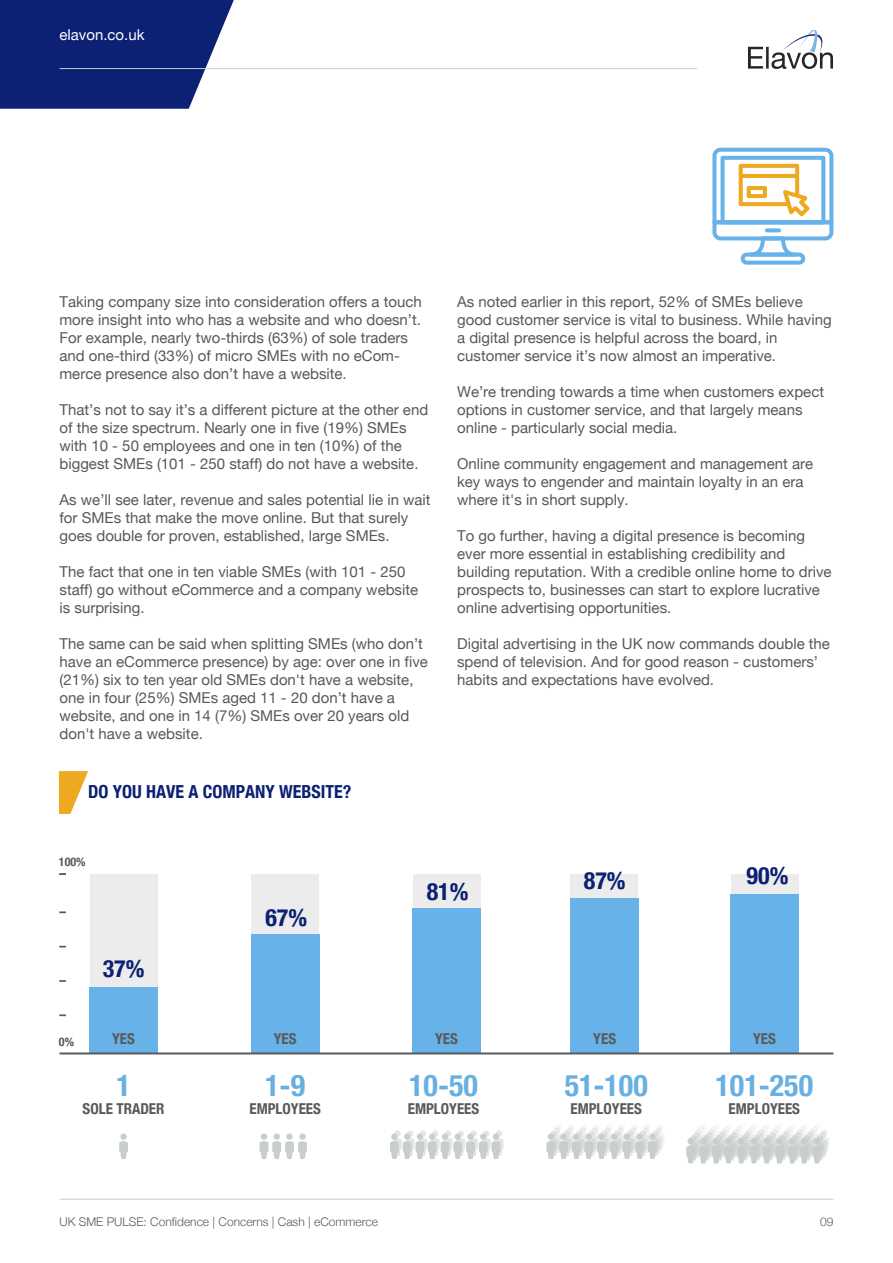
<style>
.page{position:relative;width:893px;height:1263px;background:#fff}
.page>*{position:absolute;margin:0;border:0;box-sizing:border-box;transform-origin:0 0}
.t1{font:700 condensed 30px "Helvetica Neue";color:#68b0e1}
.t2{font:700 condensed 24px "Helvetica Neue";color:#0c2074}
.t3{font:700 condensed 18px "Helvetica Neue";color:#0c2074}
.t4{font:15px/18px "Helvetica Neue";color:#585856}
.t5{font:700 condensed 15px "Helvetica Neue";color:#59595b}
.t6{font:15px "Helvetica Neue";color:#fff}
.t7{font:300 12px "Helvetica Neue";color:#59595b}
.t8{font:700 condensed 12px "Helvetica Neue";color:#59595b}
</style>
<div class="page">
<svg style="left:712px;top:148px;width:121px;height:117px"></svg>
<div style="left:90px;top:874px;width:67px;height:179px;background:#ececec"></div>
<div style="left:90px;top:987px;width:68px;height:66px;background:#67b2e8"></div>
<div style="left:252px;top:874px;width:67px;height:179px;background:#ececec"></div>
<div style="left:251px;top:934px;width:68px;height:119px;background:#67b2e8"></div>
<div style="left:413px;top:874px;width:67px;height:179px;background:#ececec"></div>
<div style="left:413px;top:908px;width:68px;height:145px;background:#67b2e8"></div>
<div style="left:571px;top:874px;width:67px;height:179px;background:#ececec"></div>
<div style="left:570px;top:897px;width:68px;height:156px;background:#67b2e8"></div>
<div style="left:731px;top:874px;width:67px;height:179px;background:#ececec"></div>
<div style="left:731px;top:894px;width:68px;height:159px;background:#67b2e8"></div>
<svg style="left:59px;top:771px;width:29px;height:43px"></svg>
<hr style="left:60px;top:1052px;width:773px;height:2px;background:#59595b">
<div style="left:120px;top:1133px;width:7px;height:7px;background:#c8cecb;border-radius:3px"></div>
<svg style="left:119px;top:1141px;width:9px;height:18px"></svg>
<div style="left:274px;top:1133px;width:6px;height:7px;background:#c8cecb;border-radius:3px"></div>
<div style="left:261px;top:1133px;width:6px;height:7px;background:#c8cecb;border-radius:3px"></div>
<div style="left:286px;top:1133px;width:7px;height:7px;background:#c8cecb;border-radius:3px"></div>
<div style="left:442px;top:1133px;width:6px;height:7px;background:#c8cecb;border-radius:3px"></div>
<div style="left:429px;top:1133px;width:6px;height:7px;background:#c8cecb;border-radius:3px"></div>
<div style="left:455px;top:1133px;width:6px;height:7px;background:#c8cecb;border-radius:3px"></div>
<div style="left:404px;top:1133px;width:6px;height:7px;background:#c8cecb;border-radius:3px"></div>
<div style="left:391px;top:1133px;width:7px;height:7px;background:#c8cecb;border-radius:3px"></div>
<div style="left:417px;top:1133px;width:6px;height:7px;background:#c8cecb;border-radius:3px"></div>
<div style="left:480px;top:1133px;width:6px;height:7px;background:#c8cecb;border-radius:3px"></div>
<div style="left:467px;top:1133px;width:7px;height:7px;background:#c8cecb;border-radius:3px"></div>
<div style="left:493px;top:1133px;width:6px;height:7px;background:#c8cecb;border-radius:3px"></div>
<svg style="left:445px;top:1130px;width:6px;height:7px"></svg>
<svg style="left:432px;top:1130px;width:6px;height:7px"></svg>
<svg style="left:458px;top:1130px;width:6px;height:7px"></svg>
<svg style="left:407px;top:1130px;width:6px;height:7px"></svg>
<svg style="left:394px;top:1130px;width:7px;height:7px"></svg>
<svg style="left:420px;top:1130px;width:6px;height:7px"></svg>
<svg style="left:483px;top:1130px;width:6px;height:7px"></svg>
<svg style="left:470px;top:1130px;width:7px;height:7px"></svg>
<svg style="left:496px;top:1130px;width:6px;height:7px"></svg>
<svg style="left:390px;top:1138px;width:113px;height:21px"></svg>
<div style="left:601px;top:1130px;width:7px;height:7px;background:#dfe3e1;border-radius:3px"></div>
<div style="left:614px;top:1130px;width:6px;height:7px;background:#dfe3e1;border-radius:3px"></div>
<div style="left:551px;top:1130px;width:6px;height:7px;background:#dee2e0;border-radius:3px"></div>
<div style="left:576px;top:1130px;width:7px;height:7px;background:#e0e3e2;border-radius:3px"></div>
<div style="left:640px;top:1130px;width:6px;height:7px;background:#dee2e0;border-radius:3px"></div>
<div style="left:627px;top:1130px;width:6px;height:7px;background:#dee2e0;border-radius:3px"></div>
<div style="left:652px;top:1130px;width:7px;height:7px;background:#dfe2e1;border-radius:3px"></div>
<svg style="left:606px;top:1124px;width:6px;height:7px"></svg>
<div style="left:593px;top:1124px;width:6px;height:7px;background:#f2f3f3;border-radius:3px"></div>
<svg style="left:619px;top:1124px;width:6px;height:7px"></svg>
<svg style="left:568px;top:1124px;width:6px;height:7px"></svg>
<svg style="left:555px;top:1124px;width:7px;height:7px"></svg>
<svg style="left:581px;top:1124px;width:6px;height:7px"></svg>
<div style="left:644px;top:1124px;width:6px;height:7px;background:#f2f3f3;border-radius:3px"></div>
<svg style="left:631px;top:1124px;width:7px;height:7px"></svg>
<svg style="left:657px;top:1124px;width:6px;height:7px"></svg>
<svg style="left:546px;top:1132px;width:118px;height:27px"></svg>
<svg style="left:686px;top:1126px;width:143px;height:37px"></svg>
<div style="left:299px;top:1133px;width:7px;height:7px;background:#c8cecb;border-radius:3px"></div>
<svg style="left:260px;top:1141px;width:47px;height:18px"></svg>
<svg style="left:59px;top:873px;width:7px;height:2px"></svg>
<svg style="left:59px;top:911px;width:7px;height:2px"></svg>
<svg style="left:59px;top:980px;width:7px;height:2px"></svg>
<svg style="left:59px;top:1014px;width:7px;height:2px"></svg>
<svg style="left:0;top:0;width:234px;height:109px;background:#213380"></svg>
<svg style="left:748px;top:30px;width:85px;height:39px"></svg>
<hr style="left:60px;top:68px;width:637px;height:1px;background:#c8cecb">
<hr style="left:60px;top:1199px;width:773px;height:1px;background:#c8cecb">
<p class="t6" style="left:60px;top:24px;width:87px">elavon.co.uk</p>
<p class="t4" style="left:60px;top:293px;width:364px">Taking company size into consideration offers a touch more insight into who has a website and who doesn’t.<br>For example, nearly two-thirds (63%) of sole traders and one-third (33%) of micro SMEs with no eCom&shy;merce presence also don’t have a website.</p>
<p class="t4" style="left:60px;top:401px;width:370px">That’s not to say it’s a different picture at the other end of the size spectrum. Nearly one in five (19%) SMEs with 10 - 50 employees and one in ten (10%) of the biggest SMEs (101 - 250 staff) do not have a website.</p>
<p class="t4" style="left:60px;top:491px;width:373px">As we’ll see later, revenue and sales potential lie in wait for SMEs that make the move online. But that surely goes double for proven, established, large SMEs.</p>
<p class="t4" style="left:60px;top:563px;width:360px">The fact that one in ten viable SMEs (with 101 - 250 staff) go without eCommerce and a company website is surprising.</p>
<p class="t4" style="left:60px;top:635px;width:370px">The same can be said when splitting SMEs (who don’t have an eCommerce presence) by age: over one in five (21%) six to ten year old SMEs don't have a website, one in four (25%) SMEs aged 11 - 20 don’t have a website, and one in 14 (7%) SMEs over 20 years old don't have a website.</p>
<p class="t3" style="left:88px;top:776px;width:265px">DO YOU HAVE A COMPANY WEBSITE?</p>
<p class="t4" style="left:457px;top:293px;width:376px">As noted earlier in this report, 52% of SMEs believe good customer service is vital to business. While having a digital presence is helpful across the board, in customer service it’s now almost an imperative.</p>
<p class="t4" style="left:457px;top:383px;width:368px">We’re trending towards a time when customers expect options in customer service, and that largely means online - particularly social media.</p>
<p class="t4" style="left:457px;top:455px;width:357px">Online community engagement and management are key ways to engender and maintain loyalty in an era where it's in short supply.</p>
<p class="t4" style="left:457px;top:527px;width:376px">To go further, having a digital presence is becoming ever more essential in establishing credibility and building reputation. With a credible online home to drive prospects to, businesses can start to explore lucrative online advertising opportunities.</p>
<p class="t4" style="left:457px;top:635px;width:374px">Digital advertising in the UK now commands double the spend of television. And for good reason - customers’ habits and expectations have evolved.</p>
<p class="t8" style="left:59px;top:852px;width:28px">100%</p>
<p class="t8" style="left:59px;top:1032px;width:17px">0%</p>
<h2 class="t2" style="left:103px;top:948px;width:43px">37%</h2>
<p class="t5" style="left:112px;top:1026px;width:24px">YES</p>
<h1 class="t1" style="left:116px;top:1060px;width:16px">1</h1>
<p class="t5" style="left:83px;top:1096px;width:83px">SOLE TRADER</p>
<h2 class="t2" style="left:265px;top:898px;width:43px">67%</h2>
<h2 class="t2" style="left:427px;top:872px;width:43px">81%</h2>
<h2 class="t2" style="left:584px;top:860px;width:43px">87%</h2>
<h2 class="t2" style="left:747px;top:856px;width:43px">90%</h2>
<p class="t5" style="left:274px;top:1026px;width:24px">YES</p>
<p class="t5" style="left:435px;top:1026px;width:24px">YES</p>
<p class="t5" style="left:593px;top:1026px;width:24px">YES</p>
<p class="t5" style="left:753px;top:1026px;width:24px">YES</p>
<h1 class="t1" style="left:265px;top:1060px;width:41px">1-9</h1>
<p class="t5" style="left:249px;top:1096px;width:73px">EMPLOYEES</p>
<h1 class="t1" style="left:409px;top:1060px;width:70px">10-50</h1>
<p class="t5" style="left:408px;top:1096px;width:73px">EMPLOYEES</p>
<h1 class="t1" style="left:565px;top:1060px;width:85px">51-100</h1>
<p class="t5" style="left:570px;top:1096px;width:73px">EMPLOYEES</p>
<h1 class="t1" style="left:716px;top:1060px;width:99px">101-250</h1>
<p class="t5" style="left:729px;top:1096px;width:73px">EMPLOYEES</p>
<p class="t7" style="left:60px;top:1212px;width:320px">UK SME PULSE: Confidence | Concerns | Cash | eCommerce</p>
<p class="t7" style="left:820px;top:1212px;width:15px">09</p>
</div>
